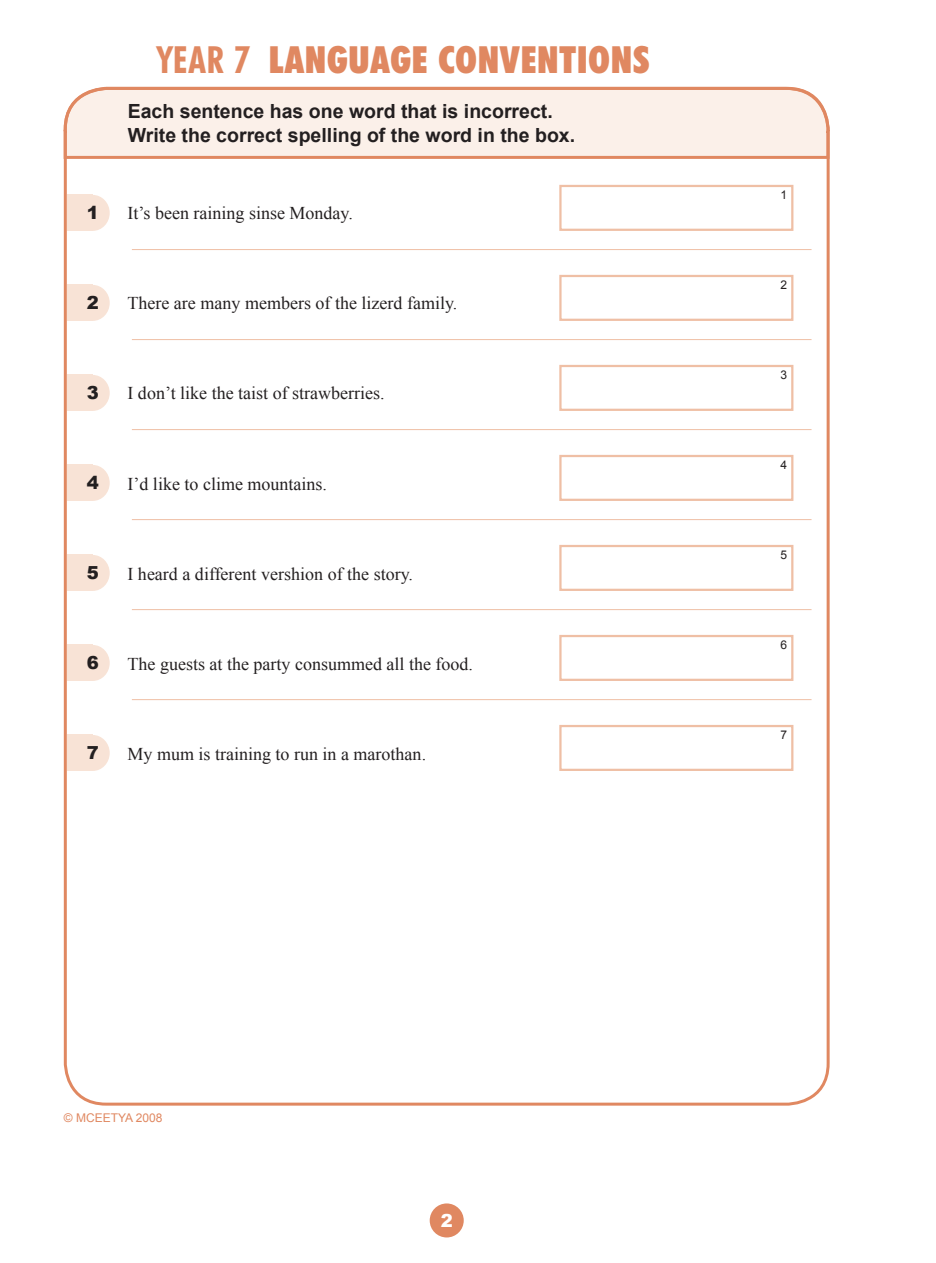
<style>
.page{position:relative;width:936px;height:1263px;background:#fff}
.page>*{position:absolute;margin:0;border:0;box-sizing:border-box;transform-origin:0 0}
.t1{font:900 condensed 37.5px "Futura BT";letter-spacing:.02em;color:#e08861}
.t2{font:700 19.5px/24px "Arial";color:#231f20}
.t3{font:18px "Times New Roman";color:#231f20}
.t4{font:900 18px "Arial";color:#231f20}
.t5{font:12px "Arial";color:#e08861}
.t6{font:12px "Arial";color:#231f20}
.s1{font-weight:700}
</style>
<div class="page">
<svg style="left:63px;top:86px;width:767px;height:74px"></svg>
<div style="left:67px;top:195px;width:26px;height:36px;background:#f8e3d6"></div>
<div style="left:76px;top:195px;width:34px;height:36px;background:#f8e3d6;border-radius:50%"></div>
<div style="left:67px;top:285px;width:26px;height:36px;background:#f8e3d6"></div>
<div style="left:76px;top:285px;width:34px;height:36px;background:#f8e3d6;border-radius:50%"></div>
<div style="left:67px;top:375px;width:26px;height:36px;background:#f8e3d6"></div>
<div style="left:76px;top:375px;width:34px;height:36px;background:#f8e3d6;border-radius:50%"></div>
<div style="left:67px;top:465px;width:26px;height:36px;background:#f8e3d6"></div>
<div style="left:76px;top:465px;width:34px;height:36px;background:#f8e3d6;border-radius:50%"></div>
<div style="left:67px;top:555px;width:26px;height:36px;background:#f8e3d6"></div>
<div style="left:76px;top:555px;width:34px;height:36px;background:#f8e3d6;border-radius:50%"></div>
<div style="left:67px;top:645px;width:26px;height:36px;background:#f8e3d6"></div>
<div style="left:76px;top:645px;width:34px;height:36px;background:#f8e3d6;border-radius:50%"></div>
<div style="left:67px;top:735px;width:26px;height:36px;background:#f8e3d6"></div>
<div style="left:76px;top:735px;width:34px;height:36px;background:#f8e3d6;border-radius:50%"></div>
<div style="left:559px;top:185px;width:234px;height:46px;border:2px solid #efbfa5"></div>
<hr style="left:132px;top:249px;width:679px;height:1px;background:#efbfa5">
<hr style="left:132px;top:339px;width:679px;height:1px;background:#efbfa5">
<hr style="left:132px;top:429px;width:679px;height:1px;background:#efbfa5">
<hr style="left:132px;top:519px;width:679px;height:1px;background:#efbfa5">
<hr style="left:132px;top:609px;width:679px;height:1px;background:#efbfa5">
<hr style="left:132px;top:699px;width:679px;height:1px;background:#efbfa5">
<div style="left:559px;top:275px;width:234px;height:46px;border:2px solid #efbfa5"></div>
<div style="left:559px;top:365px;width:234px;height:46px;border:2px solid #efbfa5"></div>
<div style="left:559px;top:455px;width:234px;height:46px;border:2px solid #efbfa5"></div>
<div style="left:559px;top:545px;width:234px;height:46px;border:2px solid #efbfa5"></div>
<div style="left:559px;top:635px;width:234px;height:46px;border:2px solid #efbfa5"></div>
<div style="left:559px;top:725px;width:234px;height:46px;border:2px solid #efbfa5"></div>
<div style="left:429px;top:1203px;width:34px;height:34px;background:#e08861;border-radius:50%"></div>
<h1 class="t1" style="left:157px;top:36px;width:493px"><span class="s1">YEAR 7</span> LANGUAGE CONVENTIONS</h1>
<p class="t2" style="left:128px;top:100px;width:449px">Each sentence has one word that is incorrect.<br>Write the correct spelling of the word in the box.</p>
<p class="t6" style="left:780px;top:187px;width:8px">1</p>
<p class="t4" style="left:87px;top:203px;width:14px">1</p>
<p class="t3" style="left:127px;top:201px;width:227px">It’s been raining sinse Monday.</p>
<p class="t6" style="left:780px;top:277px;width:8px">2</p>
<p class="t4" style="left:87px;top:293px;width:14px">2</p>
<p class="t3" style="left:127px;top:291px;width:331px">There are many members of the lizerd family.</p>
<p class="t6" style="left:780px;top:367px;width:8px">3</p>
<p class="t4" style="left:87px;top:383px;width:14px">3</p>
<p class="t3" style="left:127px;top:381px;width:259px">I don’t like the taist of strawberries.</p>
<p class="t6" style="left:780px;top:457px;width:8px">4</p>
<p class="t4" style="left:87px;top:473px;width:14px">4</p>
<p class="t3" style="left:127px;top:471px;width:201px">I’d like to clime mountains.</p>
<p class="t6" style="left:780px;top:547px;width:8px">5</p>
<p class="t4" style="left:87px;top:563px;width:14px">5</p>
<p class="t3" style="left:127px;top:561px;width:287px">I heard a different vershion of the story.</p>
<p class="t6" style="left:780px;top:637px;width:8px">6</p>
<p class="t4" style="left:87px;top:653px;width:14px">6</p>
<p class="t3" style="left:127px;top:652px;width:347px">The guests at the party consummed all the food.</p>
<p class="t6" style="left:780px;top:727px;width:8px">7</p>
<p class="t4" style="left:87px;top:743px;width:14px">7</p>
<p class="t3" style="left:127px;top:742px;width:300px">My mum is training to run in a marothan.</p>
<p class="t5" style="left:64px;top:1110px;width:100px">© MCEETYA 2008</p>
</div>
